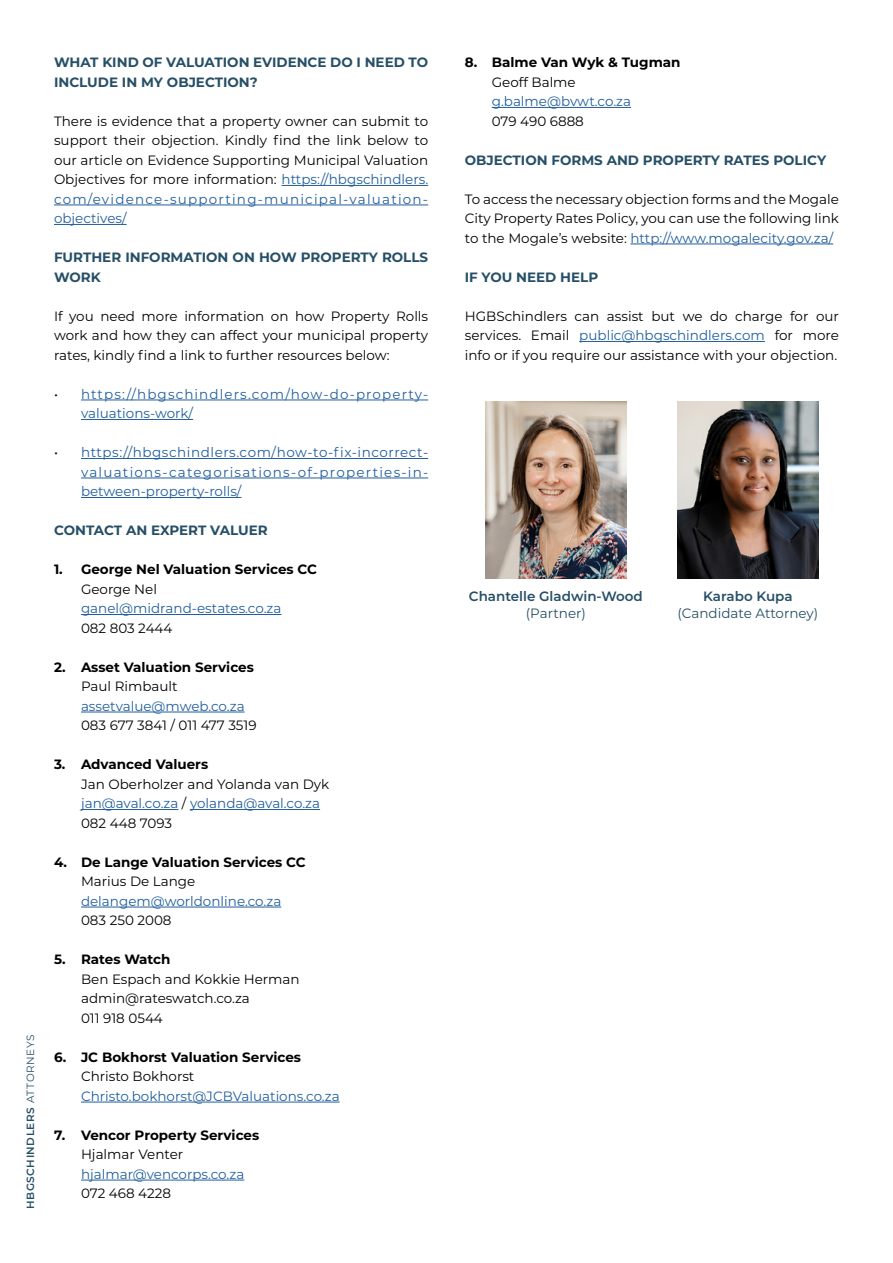
<style>
.page{position:relative;width:893px;height:1263px;background:#fff}
.page>*{position:absolute;margin:0;border:0;box-sizing:border-box;transform-origin:0 0}
.t1{font:13.5px/19.5px "Montserrat";color:#000;text-align:justify}
.t2{font:13.5px/19.5px "Montserrat";color:#215e9e;text-align:justify}
.t3{font:700 13.5px "Montserrat";color:#000}
.t4{font:700 13.5px/19.5px "Montserrat";color:#264f66}
.t5{font:13.5px/19.5px "Montserrat";letter-spacing:.08em;color:#215e9e}
.t6{font:600 13.5px "Montserrat";color:#264f66}
.t7{font:13.5px "Montserrat";color:#264f66}
.t8{font:600 10.5px "Montserrat";letter-spacing:.05em;color:#264f66}
.s1{font-weight:400}
.s2{color:#215e9e}
.s3{color:#000}
</style>
<div class="page">
<hr style="left:492px;top:107px;width:139px;height:1px;background:#215e9e">
<hr style="left:630px;top:244px;width:203px;height:1px;background:#215e9e">
<hr style="left:579px;top:341px;width:186px;height:1px;background:#215e9e">
<hr style="left:282px;top:185px;width:146px;height:1px;background:#215e9e">
<hr style="left:54px;top:205px;width:374px;height:1px;background:#215e9e">
<hr style="left:54px;top:224px;width:73px;height:1px;background:#215e9e">
<hr style="left:81px;top:400px;width:347px;height:1px;background:#215e9e">
<hr style="left:81px;top:419px;width:112px;height:1px;background:#215e9e">
<hr style="left:81px;top:458px;width:347px;height:1px;background:#215e9e">
<hr style="left:81px;top:478px;width:347px;height:1px;background:#215e9e">
<hr style="left:81px;top:497px;width:160px;height:1px;background:#215e9e">
<hr style="left:81px;top:614px;width:200px;height:1px;background:#215e9e">
<hr style="left:81px;top:712px;width:164px;height:1px;background:#215e9e">
<hr style="left:81px;top:809px;width:97px;height:1px;background:#215e9e">
<hr style="left:190px;top:809px;width:130px;height:1px;background:#215e9e">
<hr style="left:81px;top:907px;width:200px;height:1px;background:#215e9e">
<hr style="left:81px;top:1102px;width:259px;height:1px;background:#215e9e">
<hr style="left:81px;top:1180px;width:163px;height:1px;background:#215e9e">
<img style="left:485px;top:401px;width:141px;height:177px">
<img style="left:677px;top:401px;width:141px;height:177px">
<p class="t8" style="left:23px;top:1209px;width:175px;rotate:-90deg">HBGSCHINDLERS <span class="s1">ATTORNEYS</span></p>
<p class="t4" style="left:54px;top:52px;width:376px">WHAT KIND OF VALUATION EVIDENCE DO I NEED TO<br>INCLUDE IN MY OBJECTION?</p>
<p class="t1" style="left:54px;top:111px;width:376px">There is evidence that a property owner can submit to support their objection. Kindly find the link below to our article on Evidence Supporting Municipal Valuation Objectives for more information: <span class="s2">https://hbgschindlers. com/evidence-supporting-municipal-valuation&shy;objectives/</span></p>
<p class="t4" style="left:54px;top:247px;width:376px">FURTHER INFORMATION ON HOW PROPERTY ROLLS<br>WORK</p>
<p class="t1" style="left:54px;top:306px;width:376px">If you need more information on how Property Rolls work and how they can affect your municipal property rates, kindly find a link to further resources below:</p>
<p class="t5" style="left:81px;top:384px;width:349px;text-indent:-27px"><span class="s3">•</span> https://hbgschindlers.com/how-do-property&shy;valuations-work/</p>
<p class="t2" style="left:81px;top:442px;width:349px;text-indent:-27px"><span class="s3">•</span> https://hbgschindlers.com/how-to-fix-incorrect&shy;valuations-categorisations-of-properties-in&shy;between-property-rolls/</p>
<p class="t4" style="left:54px;top:520px;width:215px">CONTACT AN EXPERT VALUER</p>
<p class="t3" style="left:54px;top:559px;width:265px">1. George Nel Valuation Services CC</p>
<p class="t1" style="left:81px;top:578px;width:78px">George Nel</p>
<p class="t2" style="left:81px;top:598px;width:202px">ganel@midrand-estates.co.za</p>
<p class="t1" style="left:81px;top:617px;width:93px">082 803 2444</p>
<p class="t3" style="left:54px;top:657px;width:201px">2. Asset Valuation Services</p>
<p class="t1" style="left:81px;top:676px;width:98px">Paul Rimbault</p>
<p class="t2" style="left:81px;top:695px;width:165px">assetvalue@mweb.co.za</p>
<p class="t1" style="left:81px;top:715px;width:177px">083 677 3841 / 011 477 3519</p>
<p class="t3" style="left:54px;top:754px;width:156px">3. Advanced Valuers</p>
<p class="t1" style="left:81px;top:773px;width:250px;text-align:left">Jan Oberholzer and Yolanda van Dyk <span class="s2">jan@aval.co.za</span> / <span class="s2">yolanda@aval.co.za<br></span>082 448 7093</p>
<p class="t3" style="left:54px;top:852px;width:253px">4. De Lange Valuation Services CC</p>
<p class="t1" style="left:81px;top:871px;width:116px">Marius De Lange</p>
<p class="t2" style="left:81px;top:890px;width:202px">delangem@worldonline.co.za</p>
<p class="t1" style="left:81px;top:910px;width:92px">083 250 2008</p>
<p class="t3" style="left:54px;top:949px;width:118px">5. Rates Watch</p>
<p class="t1" style="left:81px;top:968px;width:220px;text-align:left">Ben Espach and Kokkie Herman admin@rateswatch.co.za<br>011 918 0544</p>
<p class="t3" style="left:54px;top:1047px;width:249px">6. JC Bokhorst Valuation Services</p>
<p class="t1" style="left:81px;top:1066px;width:115px">Christo Bokhorst</p>
<p class="t2" style="left:81px;top:1085px;width:260px">Christo.bokhorst@JCBValuations.co.za</p>
<p class="t3" style="left:54px;top:1125px;width:207px">7. Vencor Property Services</p>
<p class="t1" style="left:81px;top:1144px;width:104px">Hjalmar Venter</p>
<p class="t2" style="left:81px;top:1163px;width:165px">hjalmar@vencorps.co.za</p>
<p class="t1" style="left:81px;top:1183px;width:92px">072 468 4228</p>
<p class="t3" style="left:465px;top:53px;width:217px">8. Balme Van Wyk &amp; Tugman</p>
<p class="t1" style="left:492px;top:72px;width:86px">Geoff Balme</p>
<p class="t2" style="left:492px;top:91px;width:141px">g.balme@bvwt.co.za</p>
<p class="t1" style="left:492px;top:111px;width:94px">079 490 6888</p>
<p class="t4" style="left:465px;top:149px;width:363px">OBJECTION FORMS AND PROPERTY RATES POLICY</p>
<p class="t1" style="left:465px;top:189px;width:376px">To access the necessary objection forms and the Mogale City Property Rates Policy, you can use the following link to the Mogale’s website: <span class="s2">http://www.mogalecity.gov.za/</span></p>
<p class="t4" style="left:465px;top:266px;width:135px">IF YOU NEED HELP</p>
<p class="t1" style="left:465px;top:306px;width:376px">HGBSchindlers can assist but we do charge for our services. Email <span class="s2">public@hbgschindlers.com</span> for more info or if you require our assistance with your objection.</p>
<p class="t6" style="left:469px;top:587px;width:175px">Chantelle Gladwin-Wood</p>
<p class="t7" style="left:526px;top:603px;width:62px">(Partner)</p>
<p class="t6" style="left:703px;top:587px;width:91px">Karabo Kupa</p>
<p class="t7" style="left:677px;top:603px;width:142px">(Candidate Attorney)</p>
</div>
